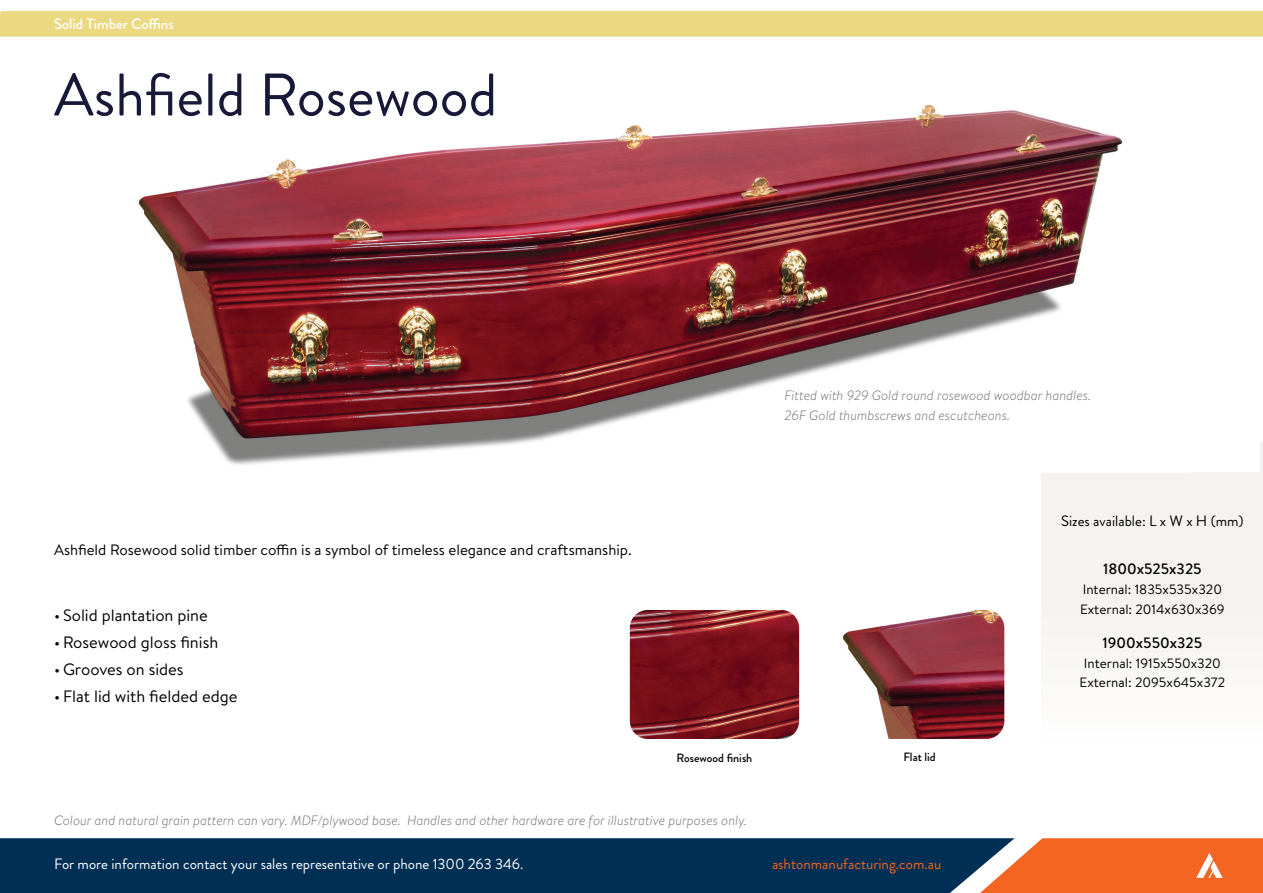
<style>
.page{position:relative;width:1263px;height:893px;background:#fff}
.page>*{position:absolute;margin:0;border:0;box-sizing:border-box;transform-origin:0 0}
.t1{font:60px "Brandon Grotesque";color:#181939}
.t2{font:16.5px "Brandon Text";color:#000}
.t3{font:15px "Brandon Text";color:#000}
.t4{font:15px "Brandon Grotesque";color:#fff}
.t5{font:15px "Brandon Grotesque";color:#f36521}
.t6{font:15px "Brandon Grotesque";color:#000}
.t7{font:500 15px "Brandon Text";color:#000}
.t8{font:500 15px "Brandon Grotesque";color:#fff}
.t9{font:italic 300 13.5px "Brandon Text";color:#6b6a69}
.t10{font:13.5px "Brandon Text";color:#000}
.t11{font:500 12px "Brandon Grotesque";color:#000}
</style>
<div class="page">
<div style="left:1042px;top:442px;width:221px;height:397px;background:#f9f6f4"></div>
<div style="left:0;top:838px;width:980px;height:55px;background:#002f55"></div>
<svg style="left:0;top:11px;width:1263px;height:26px;background:#ebd983"></svg>
<div style="left:44px;top:44px;width:1216px;height:428px;background:#fff"></div>
<img style="left:138px;top:104px;width:985px;height:361px">
<img style="left:630px;top:610px;width:169px;height:129px">
<img style="left:842px;top:610px;width:162px;height:129px">
<svg style="left:980px;top:838px;width:283px;height:55px;background:#ec7238"></svg>
<p class="t8" style="left:54px;top:13px;width:121px">Solid Timber Coffins</p>
<p class="t1" style="left:54px;top:54px;width:445px">Ashfield Rosewood</p>
<p class="t3" style="left:54px;top:540px;width:579px">Ashfield Rosewood solid timber coffin is a symbol of timeless elegance and craftsmanship.</p>
<p class="t2" style="left:54px;top:604px;width:155px">• Solid plantation pine</p>
<p class="t2" style="left:54px;top:631px;width:166px">• Rosewood gloss finish</p>
<p class="t2" style="left:54px;top:658px;width:131px">• Grooves on sides</p>
<p class="t2" style="left:54px;top:685px;width:185px">• Flat lid with fielded edge</p>
<p class="t9" style="left:784px;top:387px;width:308px">Fitted with 929 Gold round rosewood woodbar handles.</p>
<p class="t9" style="left:784px;top:406px;width:227px">26F Gold thumbscrews and escutcheons.</p>
<p class="t11" style="left:676px;top:749px;width:77px">Rosewood finish</p>
<p class="t11" style="left:903px;top:749px;width:34px">Flat lid</p>
<p class="t6" style="left:1061px;top:510px;width:184px">Sizes available: L x W x H (mm)</p>
<p class="t7" style="left:1103px;top:558px;width:100px">1800x525x325</p>
<p class="t10" style="left:1083px;top:580px;width:141px">Internal: 1835x535x320</p>
<p class="t10" style="left:1080px;top:600px;width:146px">External: 2014x630x369</p>
<p class="t7" style="left:1102px;top:632px;width:101px">1900x550x325</p>
<p class="t10" style="left:1084px;top:654px;width:138px">Internal: 1915x550x320</p>
<p class="t10" style="left:1080px;top:673px;width:147px">External: 2095x645x372</p>
<p class="t9" style="left:54px;top:811px;width:695px">Colour and natural grain pattern can vary. MDF/plywood base. Handles and other hardware are for illustrative purposes only.</p>
<p class="t4" style="left:54px;top:853px;width:471px">For more information contact your sales representative or phone 1300 263 346.</p>
<p class="t5" style="left:772px;top:853px;width:171px">ashtonmanufacturing.com.au</p>
</div>
